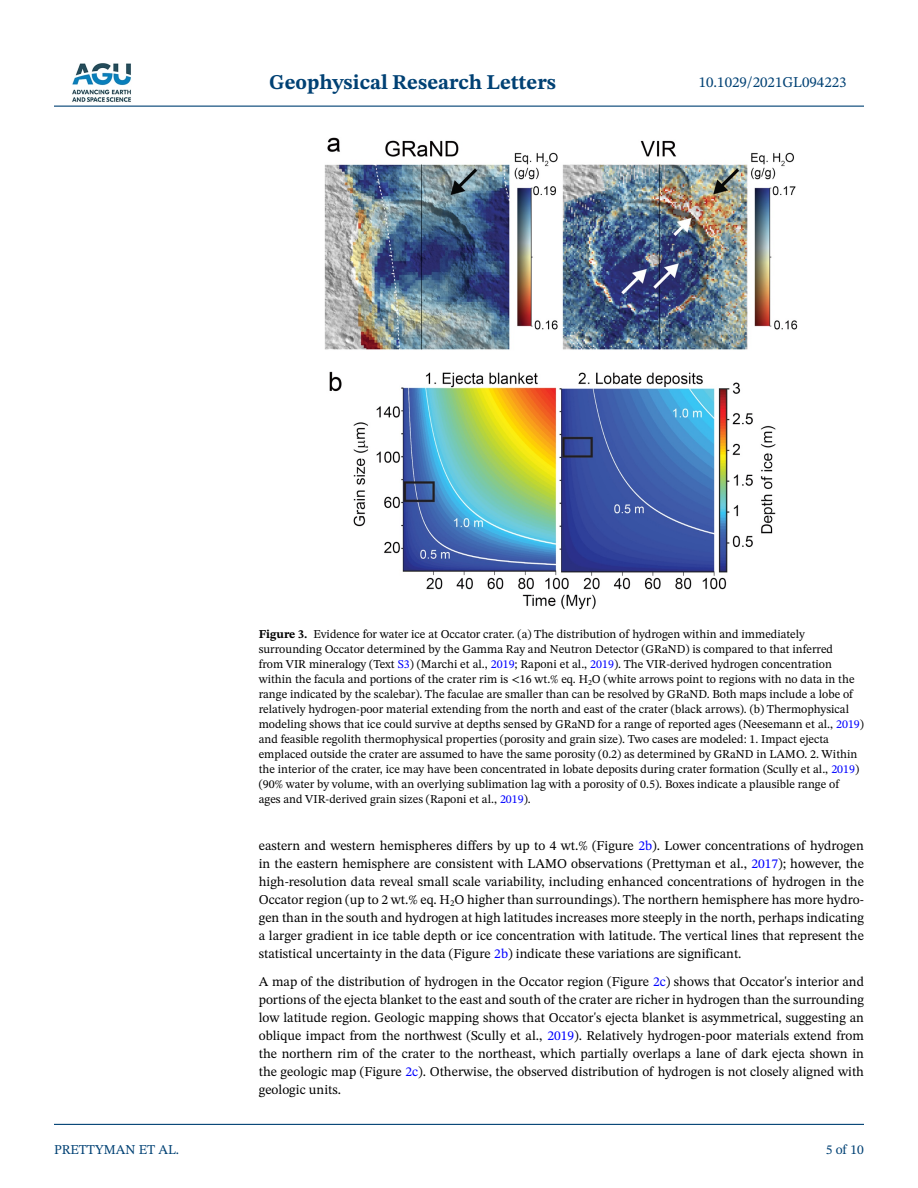
<style>
.page{position:relative;width:918px;height:1188px;background:#fff}
.page>*{position:absolute;margin:0;border:0;box-sizing:border-box;transform-origin:0 0}
.t1{font:700 21px "STIX Two Text";color:#004174}
.t2{font:15px "STIX Two Text";color:#004174}
.t3{font:13.5px/18px "STIX Two Text";color:#000;text-align:justify}
.t4{font:13.5px "STIX Two Text";color:#004174}
.t5{font:12px/15px "STIX Two Text";color:#000}
.s1{font-weight:700}
.s2{color:#00f}
</style>
<div class="page">
<hr style="left:54px;top:106px;width:810px;height:1px;background:#004174">
<hr style="left:54px;top:1124px;width:810px;height:1px;background:#004174">
<img style="left:72px;top:63px;width:59px;height:39px">
<img style="left:325px;top:137px;width:473px;height:473px">
<h1 class="t1" style="left:269px;top:67px;width:288px">Geophysical Research Letters</h1>
<p class="t2" style="left:699px;top:72px;width:149px">10.1029/2021GL094223</p>
<p class="t4" style="left:54px;top:1140px;width:127px">PRETTYMAN ET AL.</p>
<p class="t5" style="left:259px;top:627px;width:607px"><span class="s1">Figure 3.</span> Evidence for water ice at Occator crater. (a) The distribution of hydrogen within and immediately surrounding Occator determined by the Gamma Ray and Neutron Detector (GRaND) is compared to that inferred<br>from VIR mineralogy (Text <span class="s2">S3</span>) (Marchi et al., <span class="s2">2019</span>; Raponi et al., <span class="s2">2019</span>). The VIR-derived hydrogen concentration within the facula and portions of the crater rim is &lt;16 wt.% eq. H<sub>2</sub>O (white arrows point to regions with no data in the range indicated by the scalebar). The faculae are smaller than can be resolved by GRaND. Both maps include a lobe of relatively hydrogen-poor material extending from the north and east of the crater (black arrows). (b) Thermophysical modeling shows that ice could survive at depths sensed by GRaND for a range of reported ages (Neesemann et al., <span class="s2">2019</span>) and feasible regolith thermophysical properties (porosity and grain size). Two cases are modeled: 1. Impact ejecta emplaced outside the crater are assumed to have the same porosity (0.2) as determined by GRaND in LAMO. 2. Within the interior of the crater, ice may have been concentrated in lobate deposits during crater formation (Scully et al., <span class="s2">2019</span>) (90% water by volume, with an overlying sublimation lag with a porosity of 0.5). Boxes indicate a plausible range of<br>ages and VIR-derived grain sizes (Raponi et al., <span class="s2">2019</span>).</p>
<p class="t3" style="left:259px;top:836px;width:607px">eastern and western hemispheres differs by up to 4 wt.% (Figure <span class="s2">2b</span>). Lower concentrations of hydrogen in the eastern hemisphere are consistent with LAMO observations (Prettyman et al., <span class="s2">2017</span>); however, the high-resolution data reveal small scale variability, including enhanced concentrations of hydrogen in the Occator region (up to 2 wt.% eq. H<sub>2</sub>O higher than surroundings). The northern hemisphere has more hydro&shy;gen than in the south and hydrogen at high latitudes increases more steeply in the north, perhaps indicating a larger gradient in ice table depth or ice concentration with latitude. The vertical lines that represent the statistical uncertainty in the data (Figure <span class="s2">2b</span>) indicate these variations are significant.</p>
<p class="t3" style="left:259px;top:973px;width:607px">A map of the distribution of hydrogen in the Occator region (Figure <span class="s2">2c</span>) shows that Occator's interior and portions of the ejecta blanket to the east and south of the crater are richer in hydrogen than the surrounding low latitude region. Geologic mapping shows that Occator's ejecta blanket is asymmetrical, suggesting an oblique impact from the northwest (Scully et al., <span class="s2">2019</span>). Relatively hydrogen-poor materials extend from the northern rim of the crater to the northeast, which partially overlaps a lane of dark ejecta shown in the geologic map (Figure <span class="s2">2c</span>). Otherwise, the observed distribution of hydrogen is not closely aligned with geologic units.</p>
<p class="t4" style="left:826px;top:1140px;width:40px">5 of 10</p>
</div>
